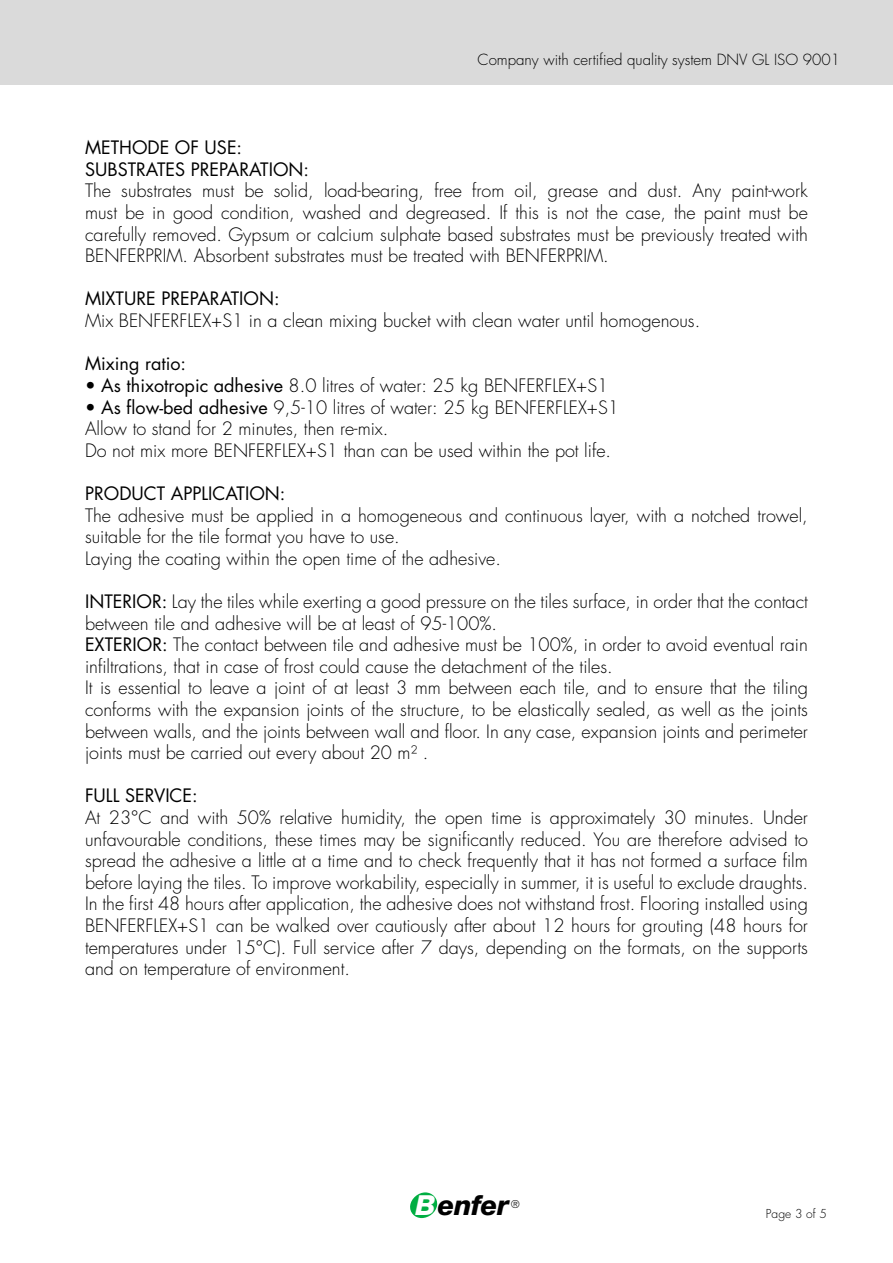
<style>
.page{position:relative;width:893px;height:1263px;background:#fff}
.page>*{position:absolute;margin:0;border:0;box-sizing:border-box;transform-origin:0 0}
.t1{font:italic 800 27.6px "Helvetica Neue";letter-spacing:-.02em;color:#000}
.t2{font:300 18px/21.6px "Futura";color:#000}
.t3{font:18px/21.6px "Futura";color:#000}
.t4{font:300 15px "Futura";color:#000}
.t5{font:300 12px "Futura";color:#000}
.t6{font:300 10.5px "Futura";color:#000}
.s1{font-weight:400}
.s2{color:#fff}
</style>
<div class="page">
<svg style="left:410px;top:1192px;width:28px;height:26px"></svg>
<div style="left:0;top:0;width:893px;height:85px;background:#dadada"></div>
<p class="t4" style="left:478px;top:50px;width:364px">Company with certified quality system DNV GL ISO 9001</p>
<p class="t3" style="left:85px;top:137px;width:226px">METHODE OF USE:<br>SUBSTRATES PREPARATION:</p>
<p class="t2" style="left:85px;top:181px;width:724px;text-align:justify">The substrates must be solid, load-bearing, free from oil, grease and dust. Any paint-work must be in good condition, washed and degreased. If this is not the case, the paint must be carefully removed. Gypsum or calcium sulphate based substrates must be previously treated with BENFERPRIM. Absorbent substrates must be treated with BENFERPRIM.</p>
<p class="t3" style="left:85px;top:288px;width:196px">MIXTURE PREPARATION:</p>
<p class="t2" style="left:85px;top:310px;width:617px">Mix BENFERFLEX+S1 in a clean mixing bucket with clean water until homogenous.</p>
<p class="t3" style="left:85px;top:353px;width:103px">Mixing ratio:</p>
<p class="t2" style="left:85px;top:375px;width:525px"><span class="s1">• As thixotropic adhesive</span> 8.0 litres of water: 25 kg BENFERFLEX+S1</p>
<p class="t2" style="left:85px;top:397px;width:536px"><span class="s1">• As flow-bed adhesive</span> 9,5-10 litres of water: 25 kg BENFERFLEX+S1<br>Allow to stand for 2 minutes, then re-mix.<br>Do not mix more BENFERFLEX+S1 than can be used within the pot life.</p>
<p class="t3" style="left:85px;top:482px;width:202px">PRODUCT APPLICATION:</p>
<p class="t2" style="left:85px;top:505px;width:724px">The adhesive must be applied in a homogeneous and continuous layer, with a notched trowel, suitable for the tile format you have to use.<br>Laying the coating within the open time of the adhesive.</p>
<p class="t2" style="left:85px;top:591px;width:724px"><span class="s1">INTERIOR:</span> Lay the tiles while exerting a good pressure on the tiles surface, in order that the contact between tile and adhesive will be at least of 95-100%.<br><span class="s1">EXTERIOR:</span> The contact between tile and adhesive must be 100%, in order to avoid eventual rain infiltrations, that in case of frost could cause the detachment of the tiles.<br>It is essential to leave a joint of at least 3 mm between each tile, and to ensure that the tiling conforms with the expansion joints of the structure, to be elastically sealed, as well as the joints between walls, and the joints between wall and floor. In any case, expansion joints and perimeter joints must be carried out every about 20 m² .</p>
<p class="t3" style="left:85px;top:785px;width:114px">FULL SERVICE:</p>
<p class="t2" style="left:85px;top:807px;width:724px;text-align:justify">At 23°C and with 50% relative humidity, the open time is approximately 30 minutes. Under unfavourable conditions, these times may be significantly reduced. You are therefore advised to spread the adhesive a little at a time and to check frequently that it has not formed a surface film before laying the tiles. To improve workability, especially in summer, it is useful to exclude draughts.<br>In the first 48 hours after application, the adhesive does not withstand frost. Flooring installed using BENFERFLEX+S1 can be walked over cautiously after about 12 hours for grouting (48 hours for temperatures under 15°C). Full service after 7 days, depending on the formats, on the supports and on temperature of environment.</p>
<h1 class="t1" style="left:416px;top:1189px;width:95px"><span class="s2">B</span>enfer</h1>
<p class="t6" style="left:511px;top:1198px;width:10px">®</p>
<p class="t5" style="left:766px;top:1206px;width:62px">Page 3 of 5</p>
</div>
